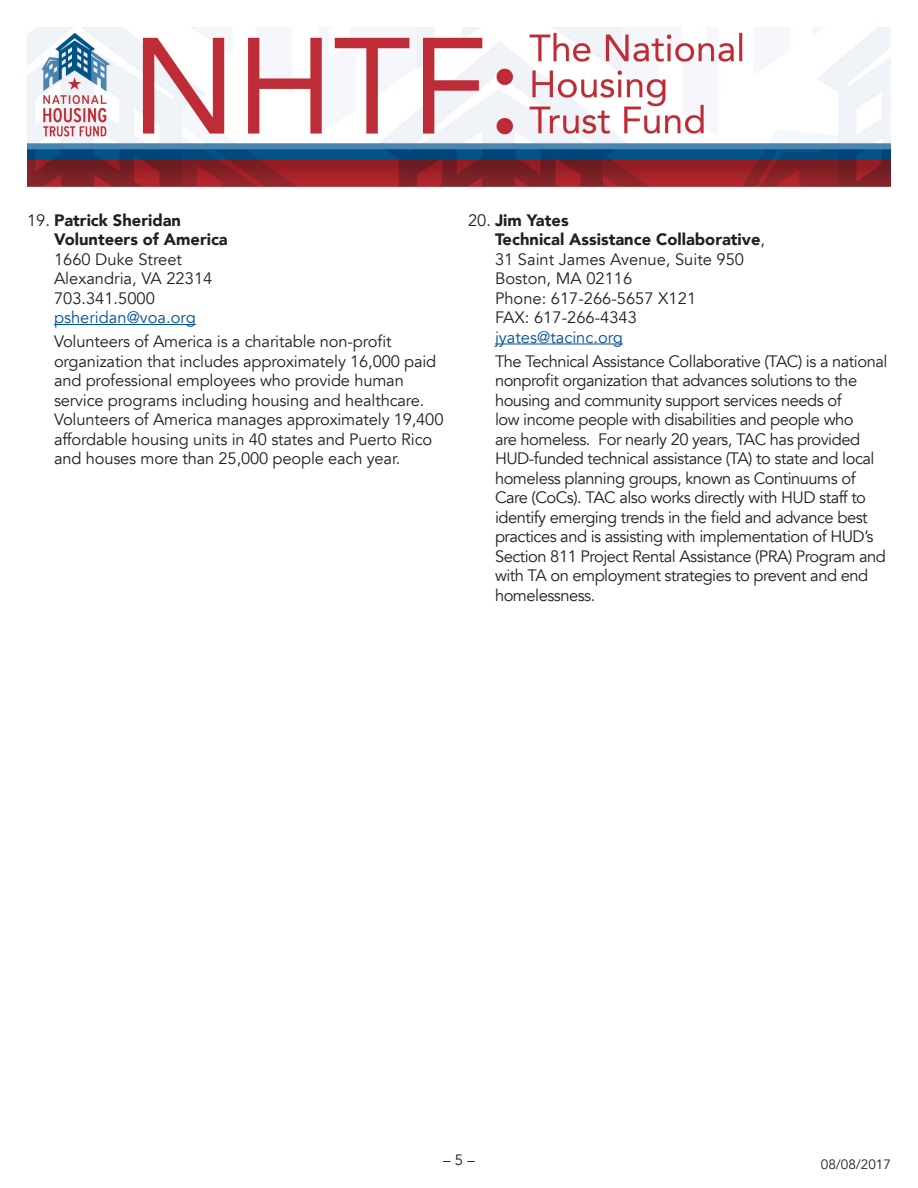
<style>
.page{position:relative;width:918px;height:1188px;background:#fff}
.page>*{position:absolute;margin:0;border:0;box-sizing:border-box;transform-origin:0 0}
.Body_Text_Indent{font:16.5px/19.5px "Avenir";letter-spacing:-.03em;color:#231f20}
.Body_Text_Indent-2{font:16.5px/19.5px "Avenir";letter-spacing:-.01em;color:#231f20}
.Body_Text_Indent-3{font:16.5px/19.5px "Avenir";color:#231f20}
.t1{font:15px "Avenir";color:#231f20}
.t2{font:13.5px "Avenir";color:#231f20}
.s1{font-weight:900}
.s2{color:#005294}
</style>
<div class="page">
<img style="left:27px;top:27px;width:864px;height:160px">
<hr style="left:54px;top:324px;width:142px;height:1px;background:#005294">
<hr style="left:495px;top:344px;width:128px;height:1px;background:#005294">
<p class="Body_Text_Indent-3" style="left:54px;top:211px;width:175px;text-indent:-27px">19. <span class="s1">Patrick Sheridan<br>Volunteers of America<br></span>1660 Duke Street<br>Alexandria, VA 22314<br>703.341.5000 <span class="s2">psheridan@voa.org</span></p>
<p class="Body_Text_Indent-2" style="left:54px;top:332px;width:391px">Volunteers of America is a charitable non-profit organization that includes approximately 16,000 paid and professional employees who provide human service programs including housing and healthcare.<br>Volunteers of America manages approximately 19,400 affordable housing units in 40 states and Puerto Rico and houses more than 25,000 people each year.</p>
<p class="Body_Text_Indent-3" style="left:495px;top:211px;width:272px;text-indent:-27px">20. <span class="s1">Jim Yates<br>Technical Assistance Collaborative</span>,<br>31 Saint James Avenue, Suite 950<br>Boston, MA 02116<br>Phone: 617-266-5657 X121<br>FAX: 617-266-4343 <span class="s2">jyates@tacinc.org</span></p>
<p class="Body_Text_Indent" style="left:495px;top:352px;width:394px">The Technical Assistance Collaborative (TAC) is a national nonprofit organization that advances solutions to the housing and community support services needs of<br>low income people with disabilities and people who<br>are homeless. For nearly 20 years, TAC has provided HUD-funded technical assistance (TA) to state and local homeless planning groups, known as Continuums of Care (CoCs). TAC also works directly with HUD staff to identify emerging trends in the field and advance best practices and is assisting with implementation of HUD’s Section 811 Project Rental Assistance (PRA) Program and with TA on employment strategies to prevent and end homelessness.</p>
<p class="t1" style="left:443px;top:1151px;width:33px">– 5 –</p>
<p class="t2" style="left:821px;top:1156px;width:72px">08/08/2017</p>
</div>
